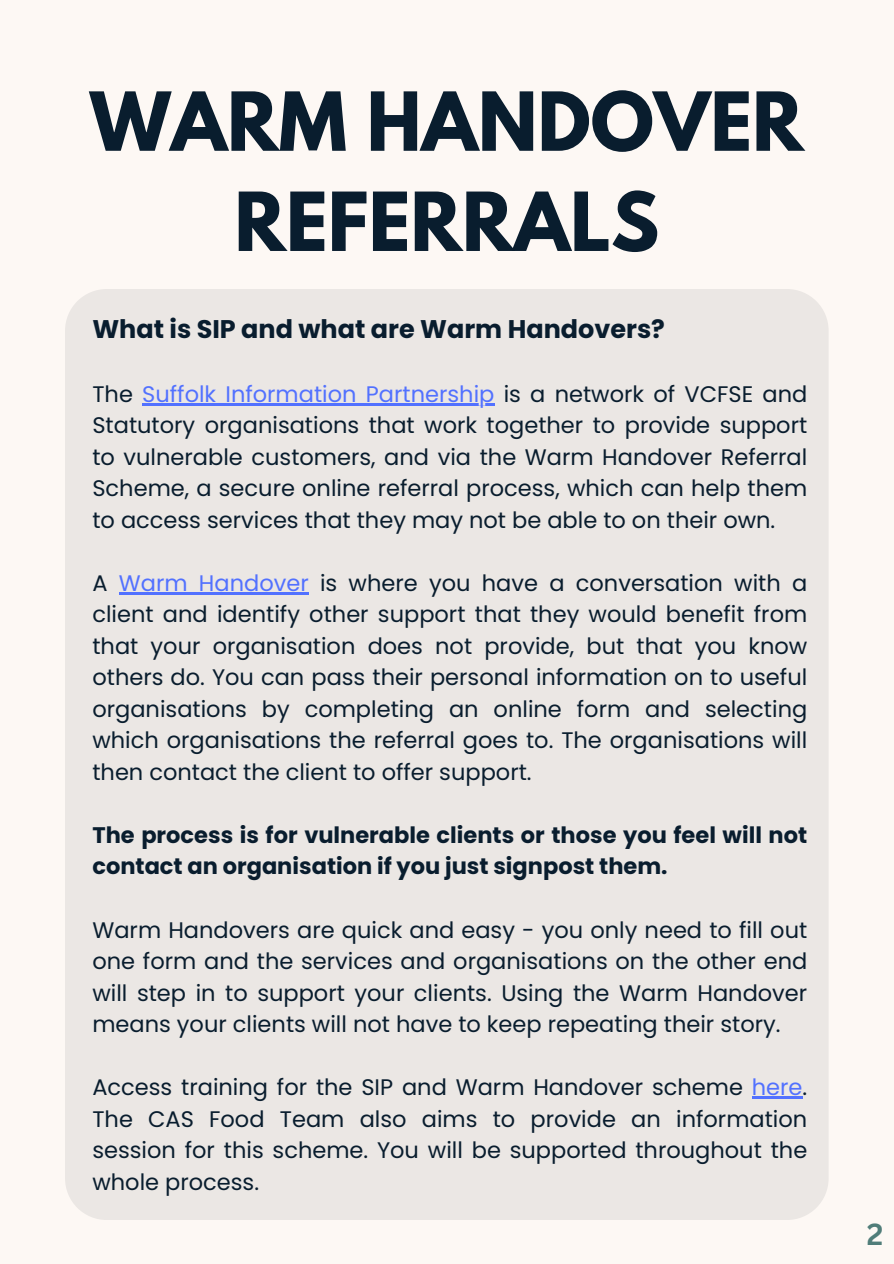
<style>
.page{position:relative;width:894px;height:1264px;background:#fff}
.page>*{position:absolute;margin:0;border:0;box-sizing:border-box;transform-origin:0 0}
.t1{font:700 72px/100.2px "League Spartan";color:#091d2e;text-align:center}
.t2{font:700 29.7px "Canva Sans";color:#507d79}
.t3{font:700 25.5px "Poppins";color:#091d2e}
.t4{font:22.5px/31.5px "Poppins";color:#091d2e;text-align:justify}
.t5{font:700 22.5px "Poppins";color:#091d2e}
.t6{font:22.5px "Poppins";color:#5271ff}
.s1{color:#091d2e}
.s2{color:#5271ff}
</style>
<div class="page">
<div style="left:0;top:0;width:893px;height:1263px;background:#fdf8f4"></div>
<div style="left:65px;top:289px;width:763px;height:930px;background:#ebe7e4"></div>
<hr style="left:142px;top:403px;width:352px;height:2px;background:#5271ff">
<hr style="left:119px;top:592px;width:190px;height:2px;background:#5271ff">
<hr style="left:751px;top:1096px;width:51px;height:2px;background:#5271ff">
<h1 class="t1" style="left:90px;top:81px;width:715px">WARM HANDOVER<br>REFERRALS</h1>
<h2 class="t3" style="left:92px;top:311px;width:574px">What is SIP and what are Warm Handovers?</h2>
<p class="t6" style="left:92px;top:378px;width:716px"><span class="s1">The</span> Suffolk Information Partnership <span class="s1">is a network of VCFSE and</span></p>
<p class="t4" style="left:92px;top:409px;width:716px">Statutory organisations that work together to provide support to vulnerable customers, and via the Warm Handover Referral Scheme, a secure online referral process, which can help them to access services that they may not be able to on their own.</p>
<h3 class="t4" style="left:92px;top:567px;width:716px;text-indent:26px"><span class="s2">Warm Handover</span> is where you have a conversation with a client and identify other support that they would benefit from that your organisation does not provide, but that you know others do. You can pass their personal information on to useful organisations by completing an online form and selecting which organisations the referral goes to. The organisations will then contact the client to offer support.</h3>
<h3 class="t5" style="left:92px;top:819px;width:716px">The process is for vulnerable clients or those you feel will not</h3>
<p class="t5" style="left:92px;top:850px;width:576px">contact an organisation if you just signpost them.</p>
<p class="t4" style="left:92px;top:913px;width:716px">Warm Handovers are quick and easy - you only need to fill out</p>
<p class="t4" style="left:92px;top:945px;width:716px">one form and the services and organisations on the other end will step in to support your clients. Using the Warm Handover means your clients will not have to keep repeating their story.</p>
<p class="t4" style="left:92px;top:1071px;width:716px">Access training for the SIP and Warm Handover scheme <span class="s2">here</span>.</p>
<p class="t4" style="left:92px;top:1102px;width:716px">The CAS Food Team also aims to provide an information session for this scheme. You will be supported throughout the whole process.</p>
<p class="t4" style="left:92px;top:567px;width:17px">A</p>
<h2 class="t2" style="left:866px;top:1213px;width:18px">2</h2>
</div>
